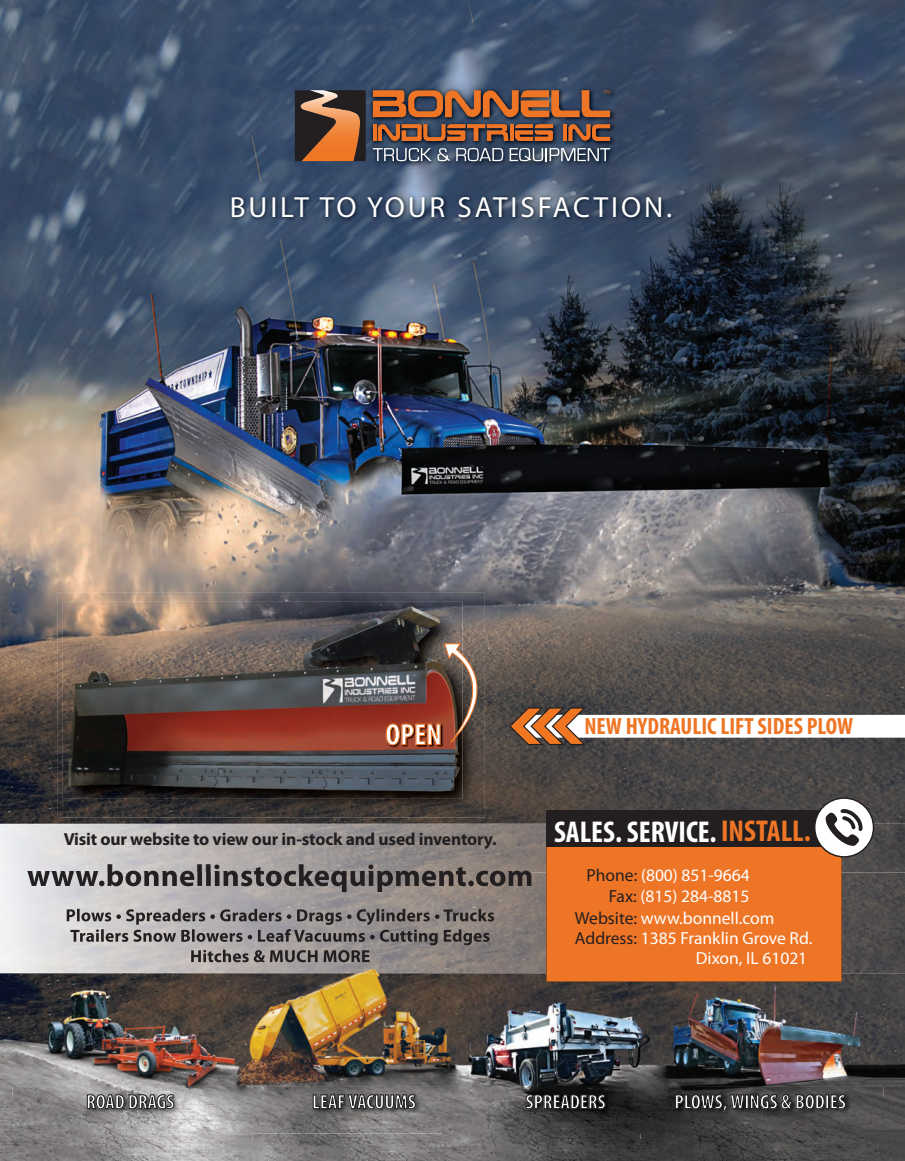
<style>
.page{position:relative;width:905px;height:1161px;background:#fff}
.page>*{position:absolute;margin:0;border:0;box-sizing:border-box;transform-origin:0 0}
.t1{font:700 30.6px "Myriad Pro";letter-spacing:.01em;color:#231f20}
.t2{font:700 condensed 30.45px "Myriad Pro";color:#fff}
.t3{font:700 condensed 30.15px "Myriad Pro";color:#fff}
.t4{font:29.25px "Myriad Pro";letter-spacing:.1em;color:#fff}
.t5{font:700 condensed 23.7px "Myriad Pro";color:#ee7525}
.t6{font:700 condensed 20.4px "Myriad Pro";color:#fff}
.t7{font:17.55px/20.4px "Myriad Pro";color:#fff;text-align:right}
.t8{font:700 17.55px "Myriad Pro";letter-spacing:-.01em;color:#231f20}
.s1{color:#ee7525}
.s2{color:#231f20}
</style>
<div class="page">
<img style="left:0;top:0;width:904px;height:873px">
<img style="left:58px;top:592px;width:427px;height:225px">
<img style="left:63px;top:602px;width:399px;height:196px">
<img style="left:384px;top:718px;width:62px;height:38px">
<svg style="left:386px;top:643px;width:518px;height:103px;background:#746761"></svg>
<img style="left:27px;top:864px;width:504px;height:9px">
<svg style="left:295px;top:90px;width:71px;height:71px;background:#7f5235"></svg>
<img style="left:367px;top:85px;width:250px;height:84px">
<svg style="left:515px;top:124px;width:38px;height:17px"></svg>
<svg style="left:373px;top:148px;width:58px;height:13px"></svg>
<svg style="left:437px;top:148px;width:13px;height:13px"></svg>
<svg style="left:456px;top:148px;width:47px;height:13px"></svg>
<svg style="left:509px;top:148px;width:101px;height:13px"></svg>
<svg style="left:568px;top:124px;width:42px;height:17px"></svg>
<hr style="left:563px;top:124px;width:4px;height:17px;background:#ee7525">
<hr style="left:510px;top:124px;width:3px;height:17px;background:#ee7525">
<svg style="left:378px;top:124px;width:130px;height:17px;background:#935735"></svg>
<hr style="left:373px;top:124px;width:3px;height:17px;background:#ee7525">
<svg style="left:373px;top:90px;width:237px;height:27px;background:#975c3a"></svg>
<img style="left:224px;top:187px;width:458px;height:44px">
<img style="left:0;top:1139px;width:26px;height:22px">
<img style="left:878px;top:1139px;width:26px;height:22px">
<img style="left:26px;top:1139px;width:852px;height:22px">
<img style="left:0;top:873px;width:904px;height:224px">
<img style="left:0;top:1097px;width:12px;height:42px">
<img style="left:252px;top:1133px;width:388px;height:6px">
<img style="left:883px;top:1097px;width:21px;height:42px">
<img style="left:27px;top:873px;width:504px;height:19px">
<img style="left:67px;top:909px;width:428px;height:16px">
<img style="left:70px;top:929px;width:420px;height:16px">
<img style="left:191px;top:950px;width:178px;height:12px">
<img style="left:12px;top:1087px;width:240px;height:59px">
<svg style="left:87px;top:1092px;width:87px;height:17px"></svg>
<img style="left:239px;top:1087px;width:401px;height:46px">
<svg style="left:313px;top:1092px;width:103px;height:20px;background:#454344"></svg>
<img style="left:442px;top:1087px;width:51px;height:46px">
<svg style="left:525px;top:1092px;width:80px;height:17px"></svg>
<img style="left:640px;top:1087px;width:243px;height:53px">
<svg style="left:675px;top:1092px;width:69px;height:22px;background:#282627"></svg>
<div style="left:745px;top:1095px;width:3px;height:14px;border:1px solid #231f20"></div>
<svg style="left:750px;top:1094px;width:74px;height:15px"></svg>
<div style="left:825px;top:1095px;width:3px;height:14px;border:1px solid #231f20"></div>
<svg style="left:830px;top:1094px;width:15px;height:15px"></svg>
<div style="left:546px;top:847px;width:295px;height:135px;background:#ee7525"></div>
<div style="left:546px;top:811px;width:295px;height:36px;background:#231f20"></div>
<div style="left:814px;top:798px;width:59px;height:59px;background:#fff;border-radius:50%"></div>
<div style="left:814px;top:797px;width:60px;height:61px;border:1px solid #231f20;border-radius:50%"></div>
<svg style="left:825px;top:809px;width:37px;height:37px"></svg>
<h3 class="t4" style="left:230px;top:189px;width:444px">BUILT TO YOUR SATISFACTION.</h3>
<h2 class="t2" style="left:385px;top:715px;width:58px">OPEN</h2>
<h3 class="t5" style="left:584px;top:712px;width:270px">NEW HYDRAULIC LIFT SIDES PLOW</h3>
<p class="t8" style="left:64px;top:828px;width:434px">Visit our website to view our in-stock and used inventory.</p>
<h1 class="t1" style="left:27px;top:856px;width:507px">www.bonnellinstockequipment.com</h1>
<h3 class="t3" style="left:554px;top:813px;width:258px">SALES. SERVICE. <span class="s1">INSTALL.</span></h3>
<p class="t7" style="left:586px;top:865px;width:165px"><span class="s2">Phone:</span> (800) 851-9664<br><span class="s2">Fax:</span> (815) 284-8815</p>
<p class="t7" style="left:575px;top:907px;width:201px"><span class="s2">Website:</span> www.bonnell.com</p>
<p class="t7" style="left:575px;top:928px;width:239px"><span class="s2">Address:</span> 1385 Franklin Grove Rd.</p>
<p class="t7" style="left:696px;top:948px;width:113px">Dixon, IL 61021</p>
<p class="t6" style="left:86px;top:1089px;width:90px">ROAD DRAGS</p>
<p class="t6" style="left:312px;top:1089px;width:105px">LEAF VACUUMS</p>
<p class="t6" style="left:525px;top:1089px;width:82px">SPREADERS</p>
<p class="t6" style="left:674px;top:1089px;width:173px">PLOWS, WINGS &amp; BODIES</p>
</div>
